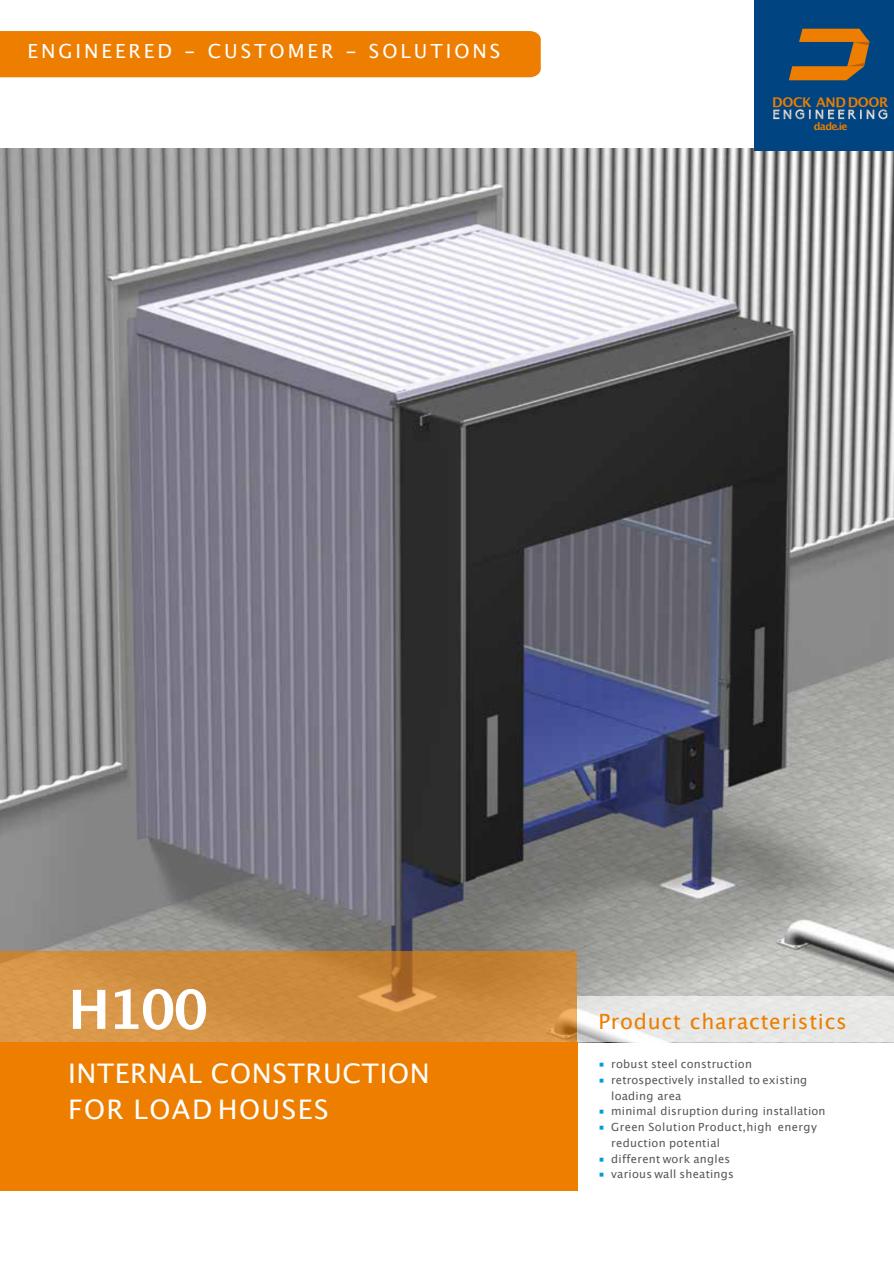
<style>
.page{position:relative;width:894px;height:1264px;background:#fff}
.page>*{position:absolute;margin:0;border:0;box-sizing:border-box;transform-origin:0 0}
.t1{font:700 54px "Lucida Grande";color:#fff}
.t2{font:27px/36px "Lucida Grande";letter-spacing:.025em;color:#fff}
.t3{font:21px "Lucida Grande";letter-spacing:.035em;color:#ed7e00}
.t4{font:19.5px "Lucida Grande";letter-spacing:.155em;color:#fff}
.t5{font:700 13.35px "Lucida Grande";letter-spacing:-.025em;color:#ed7e00}
.t6{font:11.25px/15.8px "Lucida Grande";letter-spacing:.02em;color:#58585a}
.t7{font:700 10.35px "Lucida Grande";letter-spacing:-.06em;color:#ed7e00}
.s1{color:#009ee0}
</style>
<div class="page">
<img style="left:0;top:149px;width:893px;height:847px">
<svg style="left:0;top:951px;width:577px;height:91px;background:#ce8c3f"></svg>
<div style="left:0;top:1042px;width:577px;height:149px;background:#ed7e00"></div>
<svg style="left:577px;top:996px;width:316px;height:46px;background:#e7e8e6"></svg>
<div style="left:754px;top:0;width:139px;height:150px;background:#004482"></div>
<svg style="left:773px;top:109px;width:114px;height:10px"></svg>
<svg style="left:789px;top:29px;width:80px;height:51px"></svg>
<div style="left:0;top:31px;width:540px;height:46px;background:#ed7e00"></div>
<h3 class="t4" style="left:27px;top:43px;width:474px">ENGINEERED - CUSTOMER - SOLUTIONS</h3>
<p class="t5" style="left:772px;top:96px;width:118px">DOCK ANDDOOR</p>
<p class="t7" style="left:813px;top:122px;width:35px">dade.ie</p>
<h1 class="t1" style="left:68px;top:986px;width:142px">H100</h1>
<h2 class="t2" style="left:68px;top:1057px;width:363px">INTERNAL CONSTRUCTION<br>FOR LOAD HOUSES</h2>
<p class="t6" style="left:598px;top:1057px;width:155px"><span class="s1">■</span> robust steel construction</p>
<h3 class="t3" style="left:598px;top:1012px;width:250px">Product characteristics</h3>
<p class="t6" style="left:611px;top:1072px;width:197px;text-indent:-13px"><span class="s1">■</span> retrospectively installed to existing loading area</p>
<p class="t6" style="left:598px;top:1104px;width:229px"><span class="s1">■</span> minimal disruption during installation</p>
<p class="t6" style="left:611px;top:1120px;width:207px;text-indent:-13px"><span class="s1">■</span> Green Solution Product,high energy reduction potential</p>
<p class="t6" style="left:598px;top:1151px;width:133px"><span class="s1">■</span> different work angles</p>
<p class="t6" style="left:598px;top:1167px;width:137px"><span class="s1">■</span> various wall sheatings</p>
</div>
